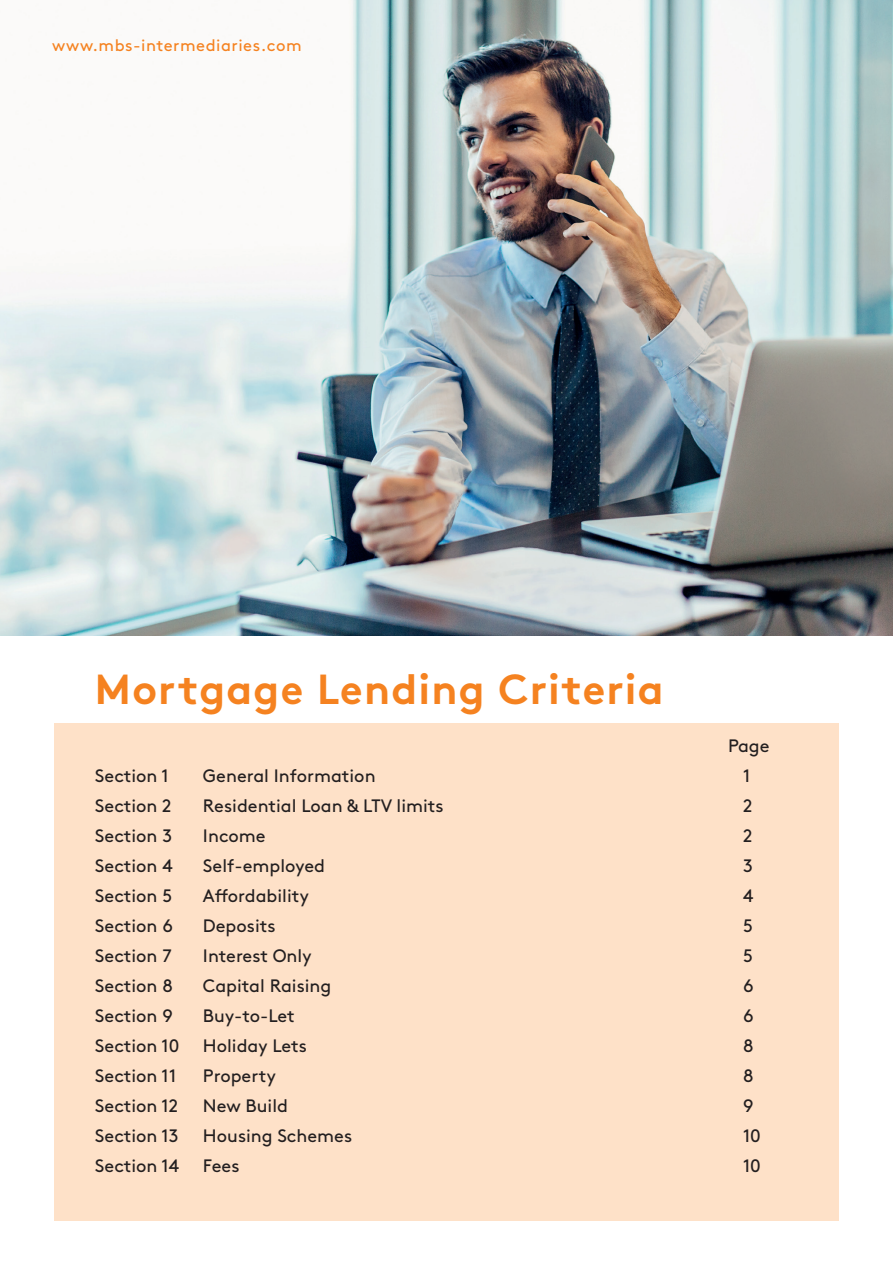
<style>
.page{position:relative;width:893px;height:1263px;background:#fff}
.page>*{position:absolute;margin:0;border:0;box-sizing:border-box;transform-origin:0 0}
.t1{font:700 42px "Brown";letter-spacing:.03em;color:#f58220}
.t2{font:18px "Brown";color:#231f20}
.t3{font:16.5px "Brown";letter-spacing:.03em;color:#f58220}
</style>
<div class="page">
<img style="left:0;top:0;width:893px;height:635px">
<div style="left:54px;top:723px;width:785px;height:498px;background:#fee1c8"></div>
<p class="t3" style="left:52px;top:33px;width:251px">www.mbs-intermediaries.com</p>
<p class="t1" style="left:95px;top:655px;width:570px">Mortgage Lending Criteria</p>
<p class="t2" style="left:728px;top:732px;width:43px">Page</p>
<p class="t2" style="left:95px;top:762px;width:75px">Section 1</p>
<p class="t2" style="left:203px;top:762px;width:174px">General Information</p>
<p class="t2" style="left:743px;top:762px;width:9px">1</p>
<p class="t2" style="left:95px;top:792px;width:78px">Section 2</p>
<p class="t2" style="left:203px;top:792px;width:242px">Residential Loan &amp; LTV limits</p>
<p class="t2" style="left:743px;top:792px;width:11px">2</p>
<p class="t2" style="left:95px;top:822px;width:79px">Section 3</p>
<p class="t2" style="left:203px;top:822px;width:64px">Income</p>
<p class="t2" style="left:743px;top:822px;width:11px">2</p>
<p class="t2" style="left:95px;top:852px;width:79px">Section 4</p>
<p class="t2" style="left:203px;top:852px;width:124px">Self-employed</p>
<p class="t2" style="left:743px;top:852px;width:11px">3</p>
<p class="t2" style="left:95px;top:882px;width:79px">Section 5</p>
<p class="t2" style="left:203px;top:882px;width:107px">Affordability</p>
<p class="t2" style="left:743px;top:882px;width:12px">4</p>
<p class="t2" style="left:95px;top:912px;width:79px">Section 6</p>
<p class="t2" style="left:203px;top:912px;width:74px">Deposits</p>
<p class="t2" style="left:743px;top:912px;width:11px">5</p>
<p class="t2" style="left:95px;top:942px;width:78px">Section 7</p>
<p class="t2" style="left:203px;top:942px;width:110px">Interest Only</p>
<p class="t2" style="left:743px;top:942px;width:11px">5</p>
<p class="t2" style="left:95px;top:972px;width:79px">Section 8</p>
<p class="t2" style="left:203px;top:972px;width:130px">Capital Raising</p>
<p class="t2" style="left:743px;top:972px;width:12px">6</p>
<p class="t2" style="left:95px;top:1002px;width:79px">Section 9</p>
<p class="t2" style="left:203px;top:1002px;width:93px">Buy-to-Let</p>
<p class="t2" style="left:743px;top:1002px;width:12px">6</p>
<p class="t2" style="left:95px;top:1032px;width:86px">Section 10</p>
<p class="t2" style="left:203px;top:1032px;width:106px">Holiday Lets</p>
<p class="t2" style="left:743px;top:1032px;width:12px">8</p>
<p class="t2" style="left:95px;top:1062px;width:83px">Section 11</p>
<p class="t2" style="left:203px;top:1062px;width:74px">Property</p>
<p class="t2" style="left:743px;top:1062px;width:12px">8</p>
<p class="t2" style="left:95px;top:1092px;width:85px">Section 12</p>
<p class="t2" style="left:203px;top:1092px;width:87px">New Build</p>
<p class="t2" style="left:743px;top:1092px;width:12px">9</p>
<p class="t2" style="left:95px;top:1122px;width:85px">Section 13</p>
<p class="t2" style="left:203px;top:1122px;width:151px">Housing Schemes</p>
<p class="t2" style="left:743px;top:1122px;width:19px">10</p>
<p class="t2" style="left:95px;top:1152px;width:86px">Section 14</p>
<p class="t2" style="left:203px;top:1152px;width:38px">Fees</p>
<p class="t2" style="left:743px;top:1152px;width:19px">10</p>
</div>
